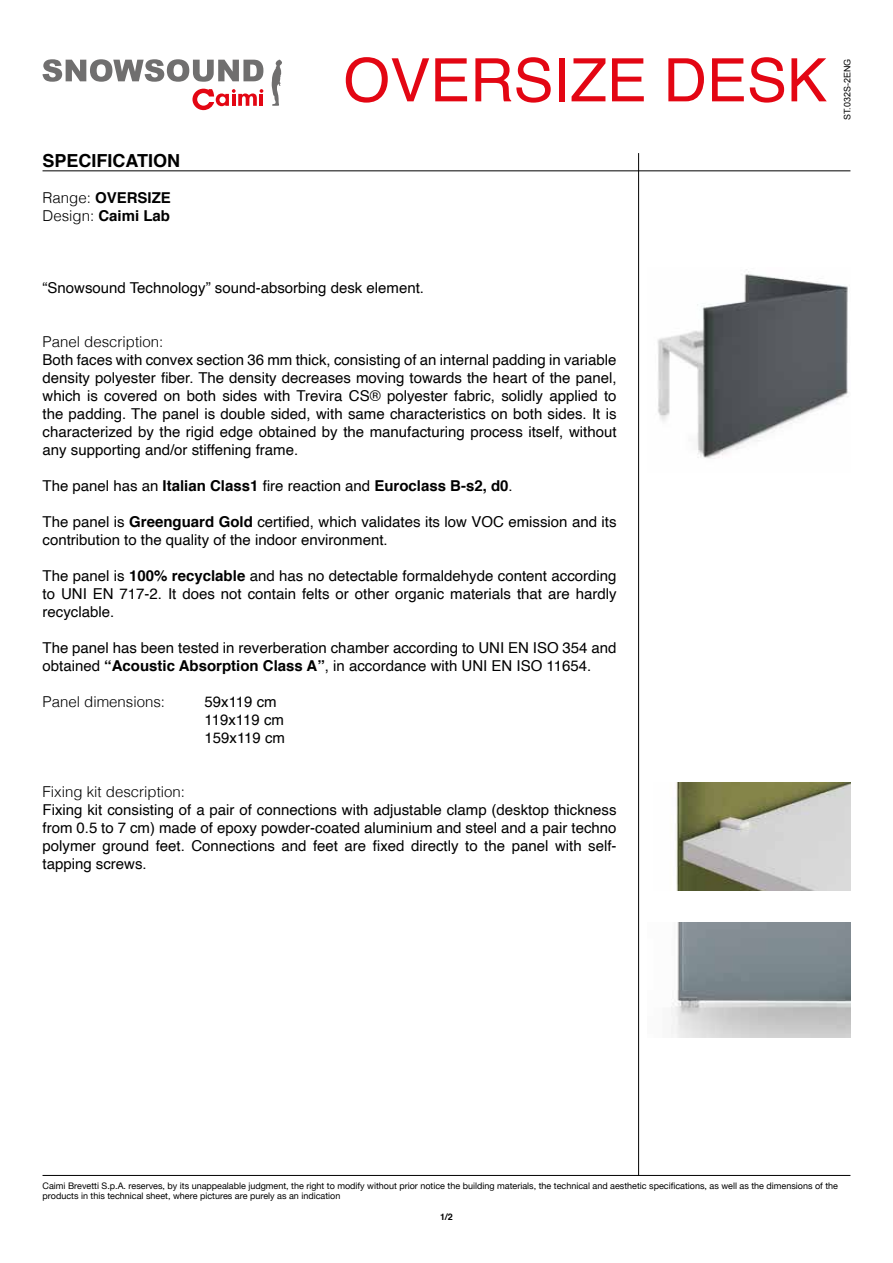
<style>
.page{position:relative;width:893px;height:1263px;background:#fff}
.page>*{position:absolute;margin:0;border:0;box-sizing:border-box;transform-origin:0 0}
.t1{font:60px "Helvetica";color:#e30613}
.t2{font:700 18px "Helvetica";color:#000}
.t3{font:15px/18px "Helvetica";color:#000;text-align:justify}
.t4{font:300 15px "Helvetica";color:#000}
.t5{font:700 15px/18px "Helvetica";color:#000}
.t6{font:9px/10.8px "Helvetica Neue";color:#000}
.t7{font:9px "Arial";color:#000}
.t8{font:700 9px "Helvetica";color:#000}
.s1{font-weight:300}
.s2{font-weight:700}
</style>
<div class="page">
<hr style="left:43px;top:170px;width:807px;height:1px;background:#000">
<hr style="left:43px;top:1175px;width:807px;height:1px;background:#000">
<hr style="left:638px;top:153px;width:1px;height:1022px;background:#000">
<img style="left:657px;top:269px;width:191px;height:190px">
<img style="left:671px;top:923px;width:179px;height:114px">
<img style="left:676px;top:782px;width:174px;height:108px">
<svg style="left:43px;top:59px;width:220px;height:23px"></svg>
<svg style="left:272px;top:60px;width:10px;height:46px"></svg>
<svg style="left:192px;top:89px;width:71px;height:21px"></svg>
<p class="t2" style="left:43px;top:146px;width:139px">SPECIFICATION</p>
<p class="t5" style="left:43px;top:189px;width:130px"><span class="s1">Range:</span> OVERSIZE<br><span class="s1">Design:</span> Caimi Lab</p>
<h1 class="t1" style="left:343px;top:34px;width:485px">OVERSIZE DESK</h1>
<p class="t7" style="left:841px;top:120px;width:63px;rotate:-90deg">ST.032S-2ENG</p>
<p class="t3" style="left:43px;top:279px;width:383px">“Snowsound Technology” sound-absorbing desk element.</p>
<p class="t4" style="left:43px;top:329px;width:122px">Panel description:</p>
<p class="t3" style="left:43px;top:351px;width:575px">Both faces with convex section 36 mm thick, consisting of an internal padding in variable density polyester fiber. The density decreases moving towards the heart of the panel, which is covered on both sides with Trevira CS® polyester fabric, solidly applied to the padding. The panel is double sided, with same characteristics on both sides. It is characterized by the rigid edge obtained by the manufacturing process itself, without any supporting and/or stiffening frame.</p>
<p class="t3" style="left:43px;top:477px;width:472px">The panel has an <span class="s2">Italian Class1</span> fire reaction and <span class="s2">Euroclass B-s2, d0</span>.</p>
<p class="t3" style="left:43px;top:513px;width:576px">The panel is <span class="s2">Greenguard Gold</span> certified, which validates its low VOC emission and its contribution to the quality of the indoor environment.</p>
<p class="t3" style="left:43px;top:567px;width:575px">The panel is <span class="s2">100% recyclable</span> and has no detectable formaldehyde content according to UNI EN 717-2. It does not contain felts or other organic materials that are hardly recyclable.</p>
<p class="t3" style="left:43px;top:639px;width:576px">The panel has been tested in reverberation chamber according to UNI EN ISO 354 and obtained <span class="s2">“Acoustic Absorption Class A”</span>, in accordance with UNI EN ISO 11654.</p>
<p class="t4" style="left:43px;top:689px;width:124px">Panel dimensions:</p>
<p class="t3" style="left:205px;top:693px;width:82px;text-align:left">59x119 cm<br>119x119 cm<br>159x119 cm</p>
<p class="t4" style="left:43px;top:779px;width:144px">Fixing kit description:</p>
<p class="t3" style="left:43px;top:801px;width:576px">Fixing kit consisting of a pair of connections with adjustable clamp (desktop thickness from 0.5 to 7 cm) made of epoxy powder-coated aluminium and steel and a pair techno polymer ground feet. Connections and feet are fixed directly to the panel with self&shy;tapping screws.</p>
<p class="t6" style="left:43px;top:1180px;width:797px">Caimi Brevetti S.p.A. reserves, by its unappealable judgment, the right to modify without prior notice the building materials, the technical and aesthetic specifications, as well as the dimensions of the products in this technical sheet, where pictures are purely as an indication</p>
<p class="t8" style="left:440px;top:1210px;width:14px">1/2</p>
</div>
